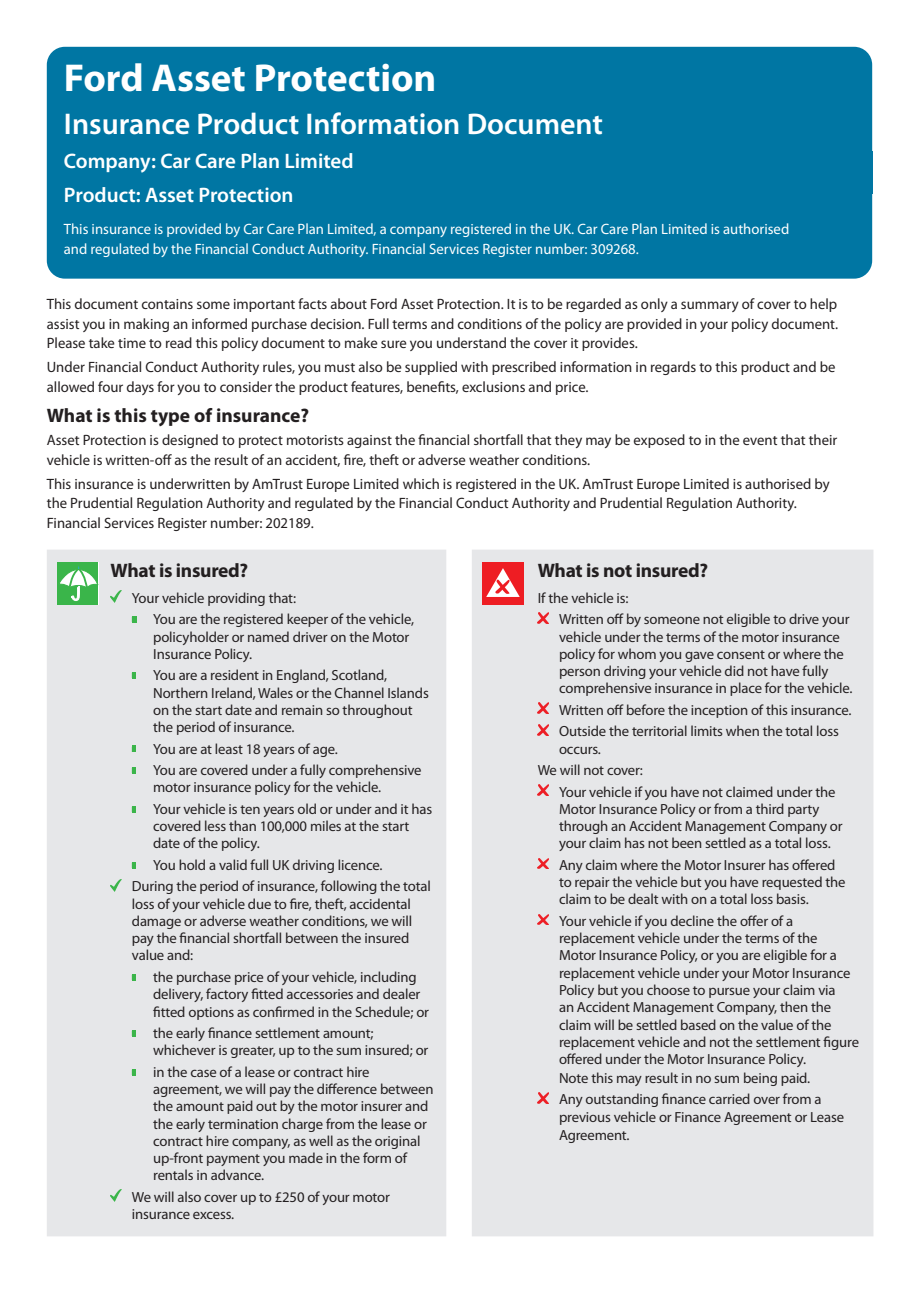
<style>
.page{position:relative;width:919px;height:1289px;background:#fff}
.page>*{position:absolute;margin:0;border:0;box-sizing:border-box;transform-origin:0 0}
.Form_title{font:700 39px "Myriad Pro";color:#fff}
.Company_Product_head{font:600 30px "Myriad Pro";color:#fff}
.Company_Product_head-2{font:600 21px "Myriad Pro";color:#fff}
.Cover_subhead{font:700 19.5px "Myriad Pro";letter-spacing:-.015em;color:#231f20}
.Form_intro{font:15px/19.5px "Myriad Pro";color:#231f20}
.Form_intro-2{font:15px/19.5px "Myriad Pro";color:#fff}
.Covered_bullets{font:14.7px/17.2px "Myriad Pro";letter-spacing:-.01em;color:#231f20}
</style>
<div class="page">
<div style="left:47px;top:47px;width:825px;height:232px;background:#0076a3;border-radius:18px"></div>
<div style="left:47px;top:550px;width:826px;height:686px;background:#e6e7e9"></div>
<div style="left:57px;top:562px;width:41px;height:43px;background:#3ab54a"></div>
<svg style="left:60px;top:566px;width:37px;height:35px"></svg>
<svg style="left:111px;top:591px;width:10px;height:11px"></svg>
<svg style="left:111px;top:879px;width:10px;height:12px"></svg>
<svg style="left:111px;top:1189px;width:10px;height:12px"></svg>
<div style="left:482px;top:562px;width:41px;height:43px;background:#ee1d23"></div>
<svg style="left:486px;top:568px;width:33px;height:29px"></svg>
<svg style="left:537px;top:612px;width:11px;height:11px"></svg>
<svg style="left:537px;top:703px;width:11px;height:10px"></svg>
<svg style="left:537px;top:724px;width:11px;height:11px"></svg>
<svg style="left:537px;top:784px;width:11px;height:11px"></svg>
<svg style="left:537px;top:858px;width:11px;height:10px"></svg>
<svg style="left:537px;top:914px;width:11px;height:10px"></svg>
<svg style="left:537px;top:1092px;width:11px;height:11px"></svg>
<svg style="left:132px;top:616px;width:5px;height:6px"></svg>
<svg style="left:132px;top:672px;width:4px;height:6px"></svg>
<svg style="left:132px;top:745px;width:4px;height:7px"></svg>
<svg style="left:132px;top:767px;width:4px;height:6px"></svg>
<svg style="left:132px;top:806px;width:4px;height:6px"></svg>
<svg style="left:132px;top:862px;width:4px;height:6px"></svg>
<svg style="left:132px;top:974px;width:4px;height:6px"></svg>
<svg style="left:132px;top:1030px;width:4px;height:6px"></svg>
<svg style="left:132px;top:1069px;width:4px;height:6px"></svg>
<p class="Form_title" style="left:64px;top:52px;width:374px">Ford Asset Protection</p>
<p class="Company_Product_head" style="left:64px;top:105px;width:540px">Insurance Product Information Document</p>
<p class="Company_Product_head-2" style="left:64px;top:148px;width:291px">Company: Car Care Plan Limited</p>
<p class="Company_Product_head-2" style="left:64px;top:181px;width:231px">Product: Asset Protection</p>
<p class="Form_intro-2" style="left:64px;top:219px;width:726px">This insurance is provided by Car Care Plan Limited, a company registered in the UK. Car Care Plan Limited is authorised and regulated by the Financial Conduct Authority. Financial Services Register number: 309268.</p>
<p class="Form_intro" style="left:47px;top:294px;width:792px;text-align:justify">This document contains some important facts about Ford Asset Protection. It is to be regarded as only a summary of cover to help assist you in making an informed purchase decision. Full terms and conditions of the policy are provided in your policy document.<br>Please take time to read this policy document to make sure you understand the cover it provides.</p>
<p class="Form_intro" style="left:47px;top:357px;width:790px">Under Financial Conduct Authority rules, you must also be supplied with prescribed information in regards to this product and be allowed four days for you to consider the product features, benefits, exclusions and price.</p>
<p class="Cover_subhead" style="left:47px;top:402px;width:264px">What is this type of insurance?</p>
<p class="Form_intro" style="left:47px;top:430px;width:792px">Asset Protection is designed to protect motorists against the financial shortfall that they may be exposed to in the event that their vehicle is written-off as the result of an accident, fire, theft or adverse weather conditions.</p>
<p class="Form_intro" style="left:47px;top:473px;width:784px">This insurance is underwritten by AmTrust Europe Limited which is registered in the UK. AmTrust Europe Limited is authorised by the Prudential Regulation Authority and regulated by the Financial Conduct Authority and Prudential Regulation Authority.<br>Financial Services Register number: 202189.</p>
<p class="Cover_subhead" style="left:111px;top:557px;width:139px">What is insured?</p>
<p class="Covered_bullets" style="left:132px;top:589px;width:166px">Your vehicle providing that:</p>
<p class="Covered_bullets" style="left:153px;top:610px;width:262px;text-indent:-21px"><sup>■</sup> You are the registered keeper of the vehicle, policyholder or named driver on the Motor<br>Insurance Policy.</p>
<p class="Covered_bullets" style="left:153px;top:666px;width:277px;text-indent:-21px"><sup>■</sup> You are a resident in England, Scotland, Northern Ireland, Wales or the Channel Islands on the start date and remain so throughout the period of insurance.</p>
<p class="Covered_bullets" style="left:132px;top:739px;width:207px"><sup>■</sup> You are at least 18 years of age.</p>
<p class="Covered_bullets" style="left:153px;top:761px;width:270px;text-indent:-21px"><sup>■</sup> You are covered under a fully comprehensive motor insurance policy for the vehicle.</p>
<p class="Covered_bullets" style="left:153px;top:800px;width:280px;text-indent:-21px"><sup>■</sup> Your vehicle is ten years old or under and it has covered less than 100,000 miles at the start date of the policy.</p>
<p class="Covered_bullets" style="left:132px;top:856px;width:252px"><sup>■</sup> You hold a valid full UK driving licence.</p>
<p class="Covered_bullets" style="left:132px;top:877px;width:300px">During the period of insurance, following the total loss of your vehicle due to fire, theft, accidental damage or adverse weather conditions, we will pay the financial shortfall between the insured value and:</p>
<p class="Covered_bullets" style="left:153px;top:968px;width:277px;text-indent:-21px"><sup>■</sup> the purchase price of your vehicle, including delivery, factory fitted accessories and dealer fitted options as confirmed in the Schedule; or</p>
<p class="Covered_bullets" style="left:153px;top:1024px;width:277px;text-indent:-21px"><sup>■</sup> the early finance settlement amount; whichever is greater, up to the sum insured; or</p>
<p class="Covered_bullets" style="left:153px;top:1062px;width:282px;text-indent:-21px"><sup>■</sup> in the case of a lease or contract hire agreement, we will pay the difference between the amount paid out by the motor insurer and the early termination charge from the lease or contract hire company, as well as the original up-front payment you made in the form of rentals in advance.</p>
<p class="Covered_bullets" style="left:132px;top:1187px;width:259px">We will also cover up to £250 of your motor insurance excess.</p>
<p class="Cover_subhead" style="left:537px;top:557px;width:172px">What is not insured?</p>
<p class="Covered_bullets" style="left:537px;top:589px;width:92px">If the vehicle is:</p>
<p class="Covered_bullets" style="left:559px;top:610px;width:295px">Written off by someone not eligible to drive your vehicle under the terms of the motor insurance policy for whom you gave consent or where the person driving your vehicle did not have fully comprehensive insurance in place for the vehicle.</p>
<p class="Covered_bullets" style="left:559px;top:701px;width:294px">Written off before the inception of this insurance.</p>
<p class="Covered_bullets" style="left:559px;top:722px;width:281px">Outside the territorial limits when the total loss occurs.</p>
<p class="Covered_bullets" style="left:537px;top:761px;width:107px">We will not cover:</p>
<p class="Covered_bullets" style="left:559px;top:782px;width:285px">Your vehicle if you have not claimed under the Motor Insurance Policy or from a third party through an Accident Management Company or your claim has not been settled as a total loss.</p>
<p class="Covered_bullets" style="left:559px;top:856px;width:288px">Any claim where the Motor Insurer has offered to repair the vehicle but you have requested the claim to be dealt with on a total loss basis.</p>
<p class="Covered_bullets" style="left:559px;top:912px;width:301px">Your vehicle if you decline the offer of a replacement vehicle under the terms of the<br>Motor Insurance Policy, or you are eligible for a replacement vehicle under your Motor Insurance Policy but you choose to pursue your claim via<br>an Accident Management Company, then the claim will be settled based on the value of the replacement vehicle and not the settlement figure offered under the Motor Insurance Policy.</p>
<p class="Covered_bullets" style="left:559px;top:1068px;width:253px">Note this may result in no sum being paid.</p>
<p class="Covered_bullets" style="left:559px;top:1090px;width:286px">Any outstanding finance carried over from a previous vehicle or Finance Agreement or Lease</p>
<p class="Covered_bullets" style="left:559px;top:1126px;width:72px">Agreement.</p>
</div>
